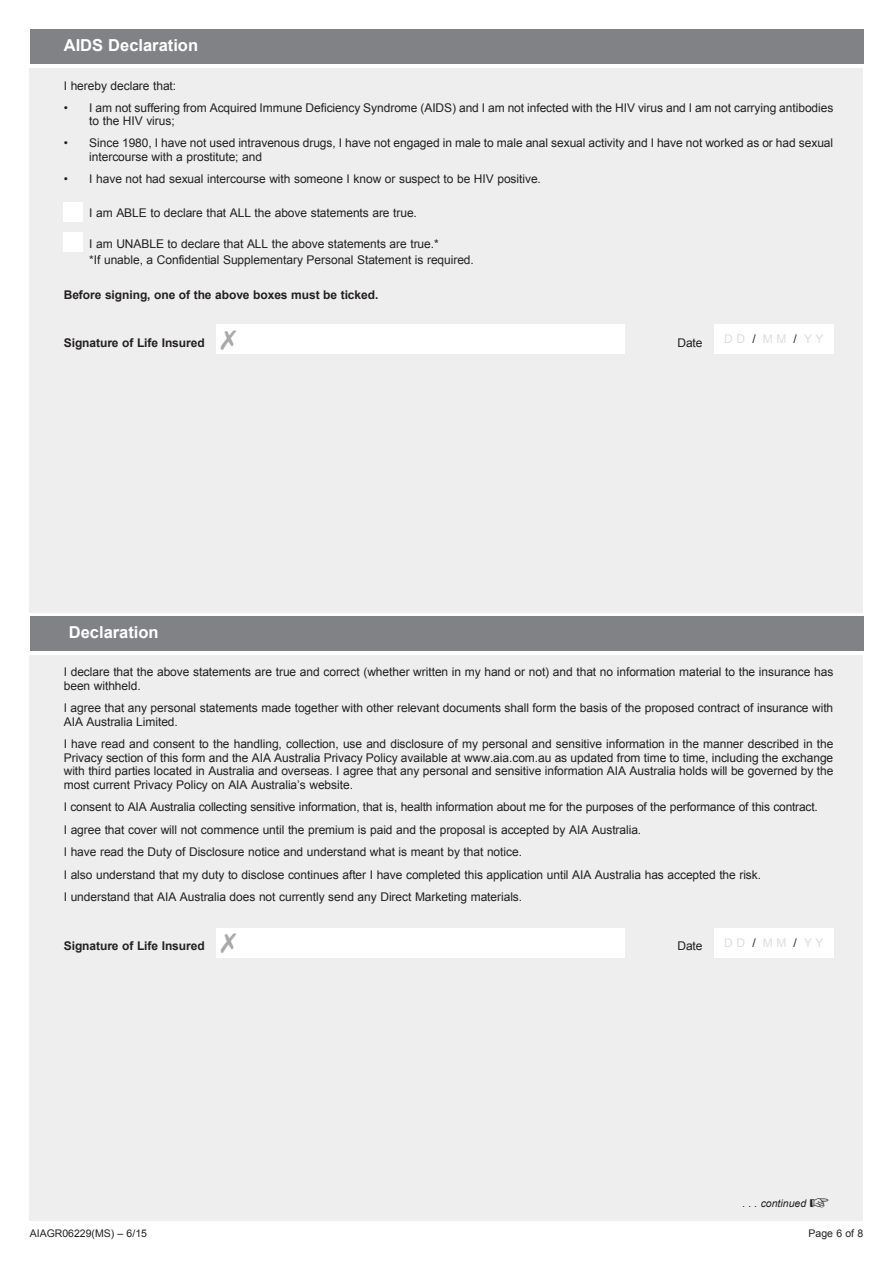
<style>
.page{position:relative;width:893px;height:1263px;background:#fff}
.page>*{position:absolute;margin:0;border:0;box-sizing:border-box;transform-origin:0 0}
.t1{font:700 16.5px "Arial";color:#fff}
.t2{font:12px/13.5px "Arial";letter-spacing:-.005em;color:#231f20}
.t3{font:700 12px "Arial";letter-spacing:-.005em;color:#231f20}
.t4{font:12px "Arial";color:#dcdddf}
.t5{font:10.5px "Arial";color:#231f20}
.t6{font:italic 10.5px "Arial";color:#231f20}
.s1{color:#231f20}
</style>
<div class="page">
<div style="left:30px;top:655px;width:833px;height:565px;background:#eeeeef"></div>
<div style="left:30px;top:68px;width:833px;height:544px;background:#eeeeef"></div>
<div style="left:30px;top:30px;width:833px;height:34px;background:#808285"></div>
<div style="left:30px;top:617px;width:833px;height:34px;background:#808285"></div>
<div style="left:64px;top:202px;width:19px;height:19px;background:#fff"></div>
<div style="left:64px;top:232px;width:19px;height:20px;background:#fff"></div>
<div style="left:217px;top:324px;width:408px;height:30px;background:#fff"></div>
<div style="left:714px;top:324px;width:119px;height:30px;background:#fff"></div>
<div style="left:217px;top:928px;width:408px;height:29px;background:#fff"></div>
<div style="left:714px;top:928px;width:119px;height:29px;background:#fff"></div>
<h1 class="t1" style="left:64px;top:35px;width:136px">AIDS Declaration</h1>
<p class="t2" style="left:64px;top:79px;width:114px">I hereby declare that:</p>
<p class="t2" style="left:89px;top:101px;width:746px;text-indent:-26px">• I am not suffering from Acquired Immune Deficiency Syndrome (AIDS) and I am not infected with the HIV virus and I am not carrying antibodies to the HIV virus;</p>
<p class="t2" style="left:89px;top:136px;width:745px;text-indent:-26px">• Since 1980, I have not used intravenous drugs, I have not engaged in male to male anal sexual activity and I have not worked as or had sexual intercourse with a prostitute; and</p>
<p class="t2" style="left:64px;top:172px;width:479px">• I have not had sexual intercourse with someone I know or suspect to be HIV positive.</p>
<p class="t2" style="left:89px;top:206px;width:329px">I am ABLE to declare that ALL the above statements are true.</p>
<p class="t2" style="left:89px;top:235px;width:386px;line-height:16.5px">I am UNABLE to declare that ALL the above statements are true.*<br>*If unable, a Confidential Supplementary Personal Statement is required.</p>
<p class="t3" style="left:64px;top:287px;width:316px">Before signing, one of the above boxes must be ticked.</p>
<p class="t3" style="left:64px;top:334px;width:142px">Signature of Life Insured</p>
<p class="t2" style="left:677px;top:336px;width:27px">Date</p>
<p class="t4" style="left:724px;top:331px;width:101px">D D <span class="s1">/</span> M M <span class="s1">/</span> Y Y</p>
<h1 class="t1" style="left:69px;top:621px;width:91px">Declaration</h1>
<p class="t2" style="left:64px;top:665px;width:771px">I declare that the above statements are true and correct (whether written in my hand or not) and that no information material to the insurance has been withheld.</p>
<p class="t2" style="left:64px;top:701px;width:771px">I agree that any personal statements made together with other relevant documents shall form the basis of the proposed contract of insurance with<br>AIA Australia Limited.</p>
<p class="t2" style="left:64px;top:737px;width:771px;text-align:justify">I have read and consent to the handling, collection, use and disclosure of my personal and sensitive information in the manner described in the Privacy section of this form and the AIA Australia Privacy Policy available at www.aia.com.au as updated from time to time, including the exchange with third parties located in Australia and overseas. I agree that any personal and sensitive information AIA Australia holds will be governed by the most current Privacy Policy on AIA Australia’s website.</p>
<p class="t2" style="left:64px;top:796px;width:756px;line-height:22.5px">I consent to AIA Australia collecting sensitive information, that is, health information about me for the purposes of the performance of this contract.<br>I agree that cover will not commence until the premium is paid and the proposal is accepted by AIA Australia.<br>I have read the Duty of Disclosure notice and understand what is meant by that notice.<br>I also understand that my duty to disclose continues after I have completed this application until AIA Australia has accepted the risk.<br>I understand that AIA Australia does not currently send any Direct Marketing materials.</p>
<p class="t3" style="left:64px;top:938px;width:142px">Signature of Life Insured</p>
<p class="t2" style="left:677px;top:939px;width:27px">Date</p>
<p class="t4" style="left:724px;top:935px;width:101px">D D <span class="s1">/</span> M M <span class="s1">/</span> Y Y</p>
<p class="t6" style="left:742px;top:1196px;width:65px">. . . continued</p>
<p class="t5" style="left:30px;top:1227px;width:119px">AIAGR06229(MS) – 6/15</p>
<p class="t5" style="left:809px;top:1227px;width:56px">Page 6 of 8</p>
</div>
